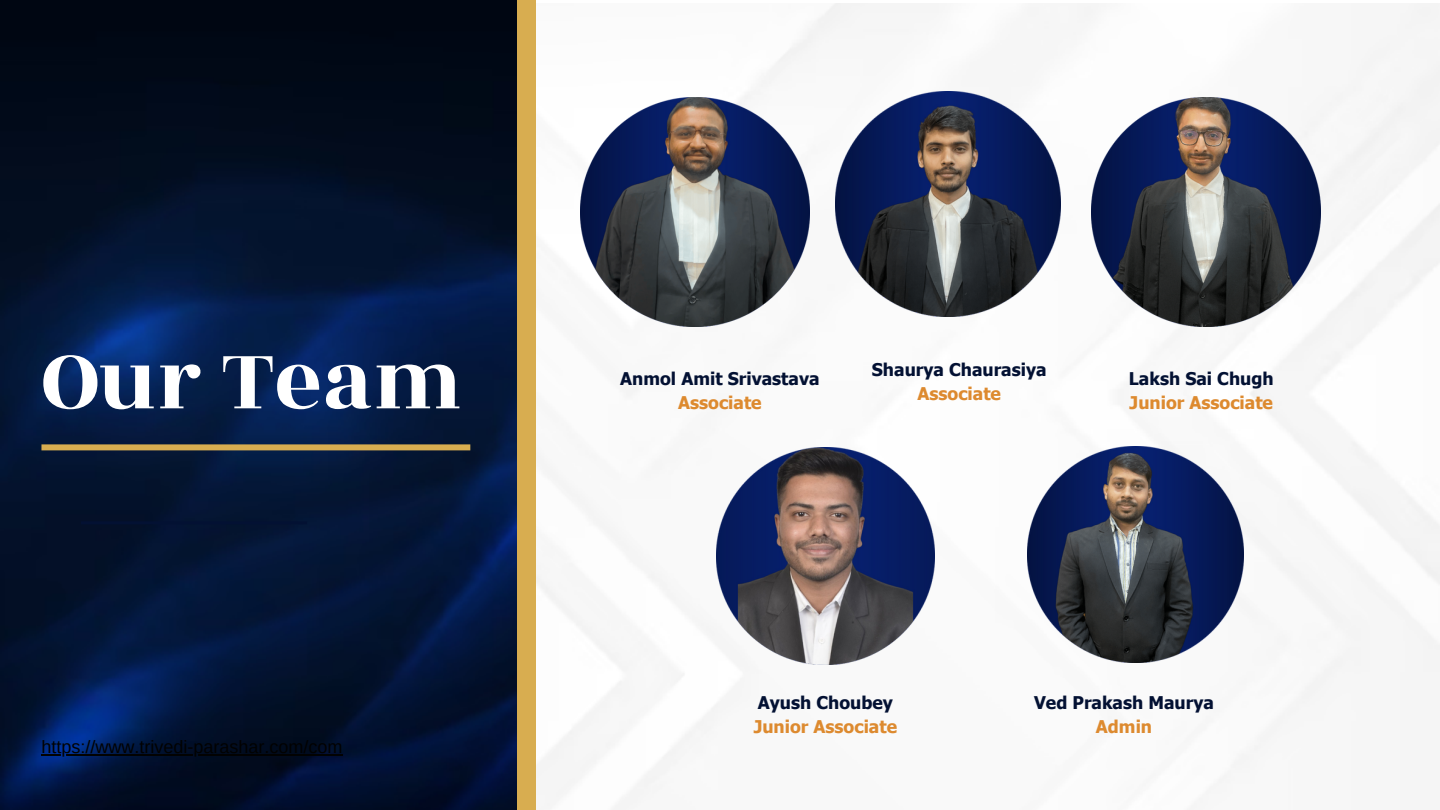
<style>
.page{position:relative;width:1440px;height:810px;background:#fff}
.page>*{position:absolute;margin:0;border:0;box-sizing:border-box;transform-origin:0 0}
.t1{font:93px "Rozha One";color:#fff}
.t2{font:18px "Arimo";color:#020202}
.t3{font:700 17.5px "Tahoma";color:#031133}
.t4{font:700 17.5px "Tahoma";color:#dd8a2f}
</style>
<div class="page">
<img style="left:536px;top:4px;width:904px;height:806px">
<img style="left:0;top:0;width:517px;height:810px">
<hr style="left:81px;top:521px;width:226px;height:3px;background:#031133">
<div style="left:41px;top:444px;width:429px;height:6px;background:#d8ad50"></div>
<div style="left:517px;top:0;width:19px;height:810px;background:#d8ad50"></div>
<img style="left:835px;top:91px;width:225px;height:225px">
<img style="left:1092px;top:98px;width:229px;height:229px">
<img style="left:1027px;top:446px;width:216px;height:216px">
<img style="left:580px;top:98px;width:229px;height:229px">
<img style="left:717px;top:447px;width:217px;height:218px">
<hr style="left:41px;top:754px;width:302px;height:2px;background:#020202">
<h1 class="t1" style="left:41px;top:316px;width:422px">Our Team</h1>
<p class="t3" style="left:872px;top:359px;width:176px">Shaurya Chaurasiya</p>
<p class="t3" style="left:620px;top:367px;width:201px">Anmol Amit Srivastava</p>
<p class="t4" style="left:678px;top:391px;width:85px">Associate</p>
<p class="t4" style="left:918px;top:383px;width:85px">Associate</p>
<p class="t3" style="left:1129px;top:367px;width:146px">Laksh Sai Chugh</p>
<p class="t4" style="left:1130px;top:391px;width:145px">Junior Associate</p>
<p class="t2" style="left:41px;top:737px;width:302px">https://www.trivedi-parashar.com/com</p>
<p class="t3" style="left:758px;top:691px;width:137px">Ayush Choubey</p>
<p class="t4" style="left:754px;top:715px;width:145px">Junior Associate</p>
<p class="t3" style="left:1034px;top:691px;width:181px">Ved Prakash Maurya</p>
<p class="t4" style="left:1096px;top:715px;width:58px">Admin</p>
</div>
